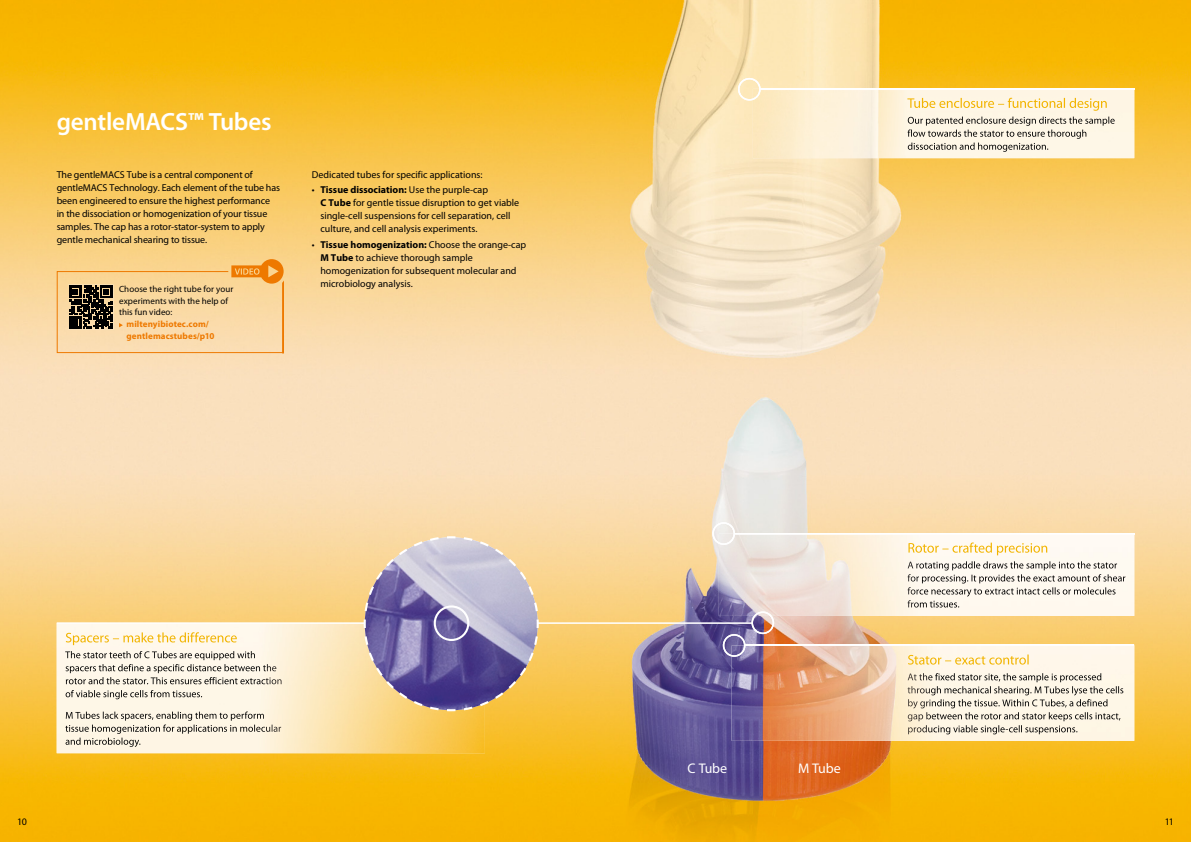
<style>
.page{position:relative;width:1191px;height:842px;background:#fff}
.page>*{position:absolute;margin:0;border:0;box-sizing:border-box;transform-origin:0 0}
.t1{font:600 25px "Myriad Pro";letter-spacing:-.01em;color:#fff}
.t2{font:14px "Myriad Pro";letter-spacing:-.01em;color:#fff}
.t3{font:10px/13px "Myriad Pro";letter-spacing:-.01em;color:#000}
.t4{font:9px/11.5px "Myriad Pro";letter-spacing:.005em;color:#000}
.t5{font:700 9px/12px "Myriad Pro";letter-spacing:.01em;color:#ee7900}
.s1{font-weight:700}
</style>
<div class="page">
<img style="left:0;top:0;width:1191px;height:842px">
<img style="left:57px;top:624px;width:428px;height:129px">
<img style="left:66px;top:632px;width:171px;height:13px">
<img style="left:65px;top:651px;width:191px;height:9px">
<img style="left:66px;top:664px;width:211px;height:9px">
<img style="left:66px;top:677px;width:216px;height:7px">
<img style="left:66px;top:690px;width:136px;height:9px">
<img style="left:66px;top:711px;width:199px;height:10px">
<img style="left:65px;top:724px;width:216px;height:10px">
<img style="left:66px;top:738px;width:74px;height:9px">
<hr style="left:57px;top:622px;width:695px;height:2px;background:#fff">
<svg style="left:362px;top:535px;width:178px;height:177px;background:#a899a9"></svg>
<div style="left:434px;top:605px;width:35px;height:36px;border:2px solid #fff;border-radius:50%"></div>
<img style="left:753px;top:101px;width:381px;height:57px">
<svg style="left:738px;top:78px;width:396px;height:23px;background:#fbe09d"></svg>
<img style="left:907px;top:98px;width:199px;height:13px">
<img style="left:907px;top:117px;width:208px;height:9px">
<img style="left:907px;top:129px;width:180px;height:10px">
<img style="left:907px;top:143px;width:141px;height:9px">
<img style="left:719px;top:545px;width:415px;height:71px">
<svg style="left:712px;top:522px;width:422px;height:23px"></svg>
<img style="left:908px;top:542px;width:139px;height:13px">
<img style="left:907px;top:561px;width:210px;height:9px">
<img style="left:907px;top:574px;width:218px;height:9px">
<img style="left:907px;top:587px;width:209px;height:10px">
<img style="left:907px;top:600px;width:52px;height:7px">
<img style="left:731px;top:657px;width:403px;height:84px">
<svg style="left:723px;top:611px;width:411px;height:46px;background:#e9c89e"></svg>
<img style="left:908px;top:654px;width:120px;height:11px">
<img style="left:907px;top:673px;width:195px;height:9px">
<img style="left:907px;top:686px;width:216px;height:9px">
<img style="left:908px;top:699px;width:200px;height:9px">
<img style="left:907px;top:712px;width:213px;height:9px">
<img style="left:908px;top:725px;width:169px;height:9px">
<svg style="left:56px;top:259px;width:228px;height:95px;background:#e8c58d"></svg>
<h1 class="t1" style="left:57px;top:108px;width:216px">gentleMACS™ Tubes</h1>
<p class="t3" style="left:57px;top:168px;width:225px">The gentleMACS Tube is a central component of gentleMACS Technology. Each element of the tube has been engineered to ensure the highest performance in the dissociation or homogenization of your tissue samples. The cap has a rotor-stator-system to apply gentle mechanical shearing to tissue.</p>
<p class="t3" style="left:312px;top:168px;width:172px">Dedicated tubes for specific applications:</p>
<p class="t3" style="left:320px;top:184px;width:200px;text-indent:-8px">• <span class="s1">Tissue dissociation:</span> Use the purple-cap<br><span class="s1">C Tube</span> for gentle tissue disruption to get viable single-cell suspensions for cell separation, cell culture, and cell analysis experiments.</p>
<p class="t3" style="left:320px;top:239px;width:207px;text-indent:-8px">• <span class="s1">Tissue homogenization:</span> Choose the orange-cap <span class="s1">M Tube</span> to achieve thorough sample homogenization for subsequent molecular and microbiology analysis.</p>
<p class="t4" style="left:119px;top:284px;width:116px">Choose the right tube for your experiments with the help of this fun video:</p>
<p class="t5" style="left:127px;top:318px;width:89px">miltenyibiotec.com/ gentlemacstubes/p10</p>
<p class="t3" style="left:17px;top:815px;width:11px">10</p>
<h2 class="t2" style="left:687px;top:760px;width:41px">C Tube</h2>
<h2 class="t2" style="left:798px;top:760px;width:44px">M Tube</h2>
<p class="t3" style="left:1164px;top:815px;width:11px">11</p>
</div>
